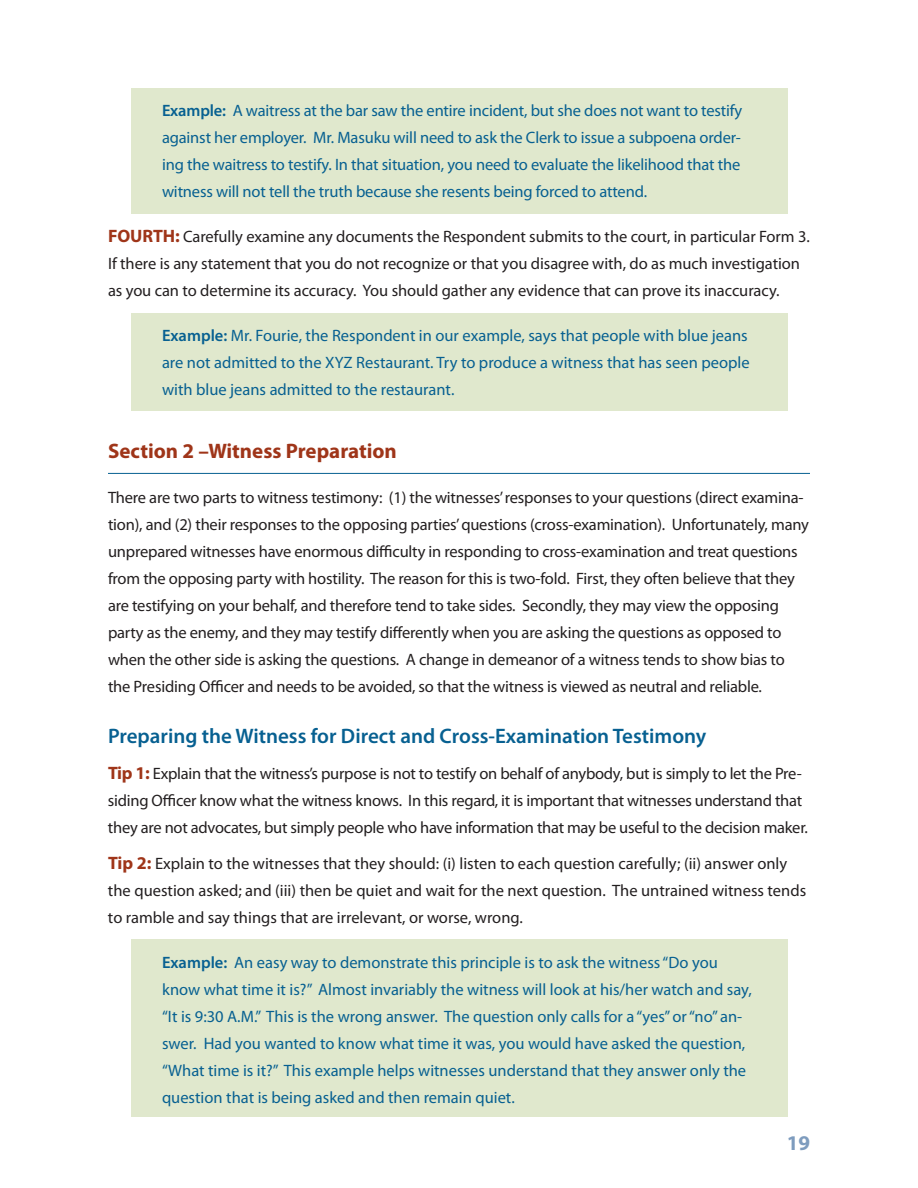
<style>
.page{position:relative;width:918px;height:1188px;background:#fff}
.page>*{position:absolute;margin:0;border:0;box-sizing:border-box;transform-origin:0 0}
.t1{font:600 21px "Myriad Pro";color:#076091}
.t2{font:700 21px "Myriad Pro";color:#9f3519}
.t3{font:700 21px "Myriad Pro";color:#7e9cbe}
.t4{font:16.5px/27px "Myriad Pro";letter-spacing:-.01em;color:#231f20}
.t5{font:16.5px/27px "Myriad Pro";color:#076091}
.s1{font-weight:600}
.s2{font-weight:700;font-size:18px;color:#9f3519}
</style>
<div class="page">
<div style="left:131px;top:940px;width:656px;height:177px;background:#e0e8cd"></div>
<div style="left:131px;top:313px;width:656px;height:98px;background:#e0e8cd"></div>
<div style="left:131px;top:89px;width:656px;height:125px;background:#e0e8cd"></div>
<hr style="left:108px;top:473px;width:702px;height:1px;background:#076091">
<p class="t5" style="left:162px;top:97px;width:582px"><span class="s1">Example:</span> A waitress at the bar saw the entire incident, but she does not want to testify against her employer. Mr. Masuku will need to ask the Clerk to issue a subpoena order&shy;ing the waitress to testify. I n that situation, you need to evaluate the likelihood that the witness will not tell the truth because she resents being forced to attend.</p>
<p class="t4" style="left:108px;top:223px;width:703px"><span class="s2">FOURTH:</span> Carefully examine any documents the Respondent submits to the court, in particular Form 3.<br>If there is any statement that you do not recognize or that you disagree with, do as much investigation as you can to determine its accuracy. You should gather any evidence that can prove its inaccuracy.</p>
<p class="t5" style="left:162px;top:322px;width:589px;text-align:justify"><span class="s1">Example:</span> Mr. Fourie, the Respondent in our example, says that people with blue jeans are not admitted to the XYZ Restaurant. Try to produce a witness that has seen people with blue jeans admitted to the restaurant.</p>
<p class="t2" style="left:108px;top:437px;width:290px">Section 2 –Witness Preparation</p>
<p class="t4" style="left:108px;top:484px;width:702px">There are two parts to witness testimony: (1) the witnesses’ responses to your questions (direct examina&shy;tion), and (2) their responses to the opposing parties’ questions (cross-examination). Unfortunately, many unprepared witnesses have enormous difficulty in responding to cross-examination and treat questions from the opposing party with hostility. The reason for this is two-fold. First, they often believe that they are testifying on your behalf, and therefore tend to take sides. Secondly, they may view the opposing party as the enemy, and they may testify differently when you are asking the questions as opposed to when the other side is asking the questions. A change in demeanor of a witness tends to show bias to the Presiding Officer and needs to be avoided, so that the witness is viewed as neutral and reliable.</p>
<p class="t1" style="left:108px;top:723px;width:600px">Preparing the Witness for Direct and Cross-Examination Testimony</p>
<p class="t4" style="left:108px;top:760px;width:702px"><span class="s2">Tip 1:</span> Explain that the witness’s purpose is not to testify on behalf of anybody, but is simply to let the Pre&shy;siding Officer know what the witness knows. I n this regard, it is important that witnesses understand that they are not advocates, but simply people who have information that may be useful to the decision maker.</p>
<p class="t4" style="left:108px;top:850px;width:700px"><span class="s2">Tip 2:</span> Explain to the witnesses that they should: (i) listen to each question carefully; (ii) answer only the question asked; and (iii) then be quiet and wait for the next question. The untrained witness tends to ramble and say things that are irrelevant, or worse, wrong.</p>
<p class="t5" style="left:162px;top:949px;width:591px"><span class="s1">Example:</span> An easy way to demonstrate this principle is to ask the witness “Do you know what time it is?” Almost invariably the witness will look at his/her watch and say, “It is 9:30 A.M.” This is the wrong answer. The question only calls for a “yes” or “no” an&shy;swer. Had you wanted to know what time it was, you would have asked the question, “What time is it?” This example helps witnesses understand that they answer only the question that is being asked and then remain quiet.</p>
<p class="t3" style="left:787px;top:1129px;width:25px">19</p>
</div>
